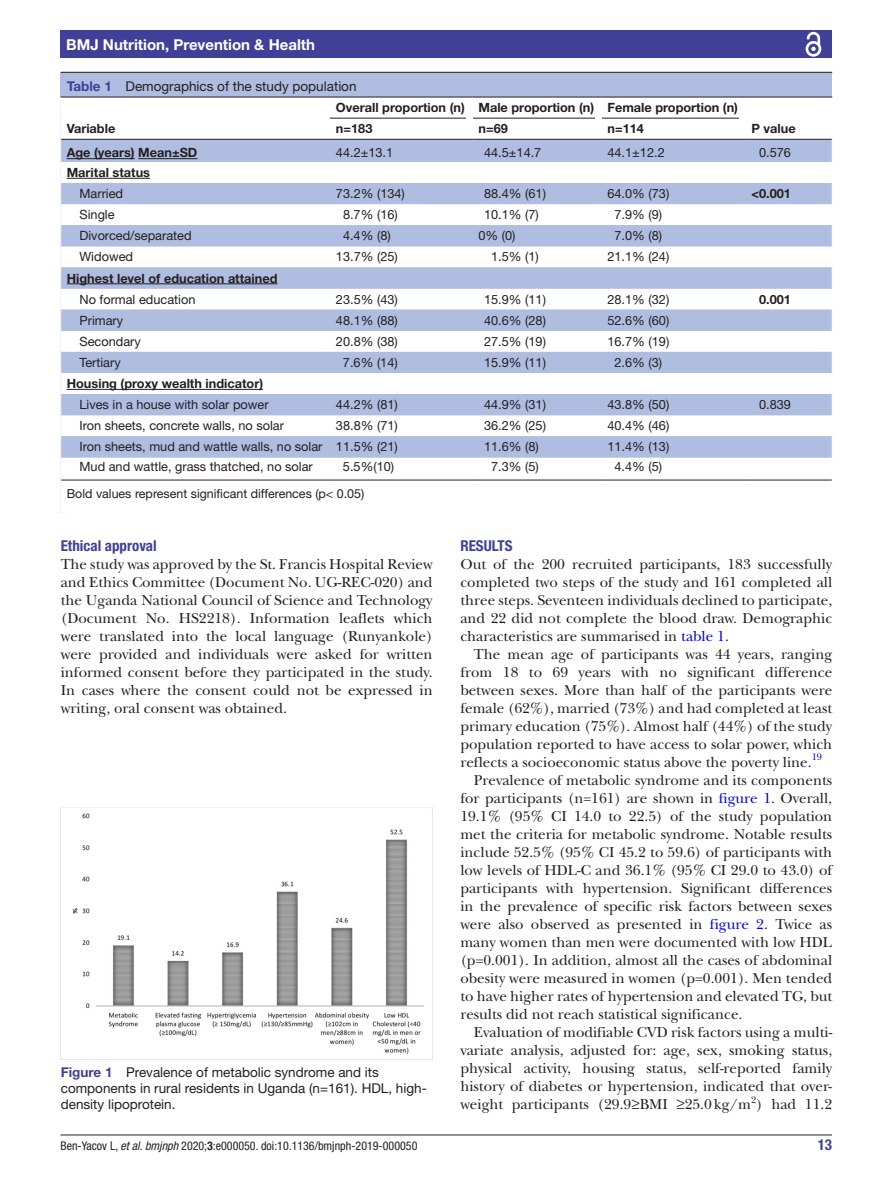
<style>
.page{position:relative;width:893px;height:1191px;background:#fff}
.page>*{position:absolute;margin:0;border:0;box-sizing:border-box;transform-origin:0 0}
.t1{font:15px/18px "New Baskerville";color:#231f20;text-align:justify}
.t2{font:700 15px "Helvetica Neue LT Std";color:#fff}
.t3{font:700 condensed 15px "Helvetica Neue LT Std";color:#414099}
.t4{font:13.5px/16.2px "Helvetica Neue LT Std";color:#231f20}
.t5{font:12.75px "Helvetica Neue LT Std";color:#231f20}
.t6{font:700 12.75px/21.1px "Helvetica Neue LT Std";color:#231f20}
.t7{font:12.45px "Helvetica Neue LT Std";color:#231f20}
.t8{font:condensed 12px "Helvetica Neue LT Std";color:#231f20}
.t9{font:9.9px "New Baskerville";color:#00f}
.t10{font:9.9px "New Baskerville";color:#231f20}
.s1{font-weight:700;color:#414099}
.s2{color:#00f}
.s3{font-style:italic}
.s4{font-weight:700}
</style>
<div class="page">
<hr style="left:61px;top:1134px;width:771px;height:1px;background:#231f20">
<div style="left:61px;top:31px;width:771px;height:27px;background:#414099"></div>
<svg style="left:804px;top:30px;width:19px;height:27px"></svg>
<div style="left:61px;top:73px;width:771px;height:440px;background:#afbde1"></div>
<hr style="left:61px;top:72px;width:771px;height:1px;background:#231f20">
<div style="left:61px;top:98px;width:771px;height:415px;background:#fff"></div>
<svg style="left:61px;top:140px;width:771px;height:317px"></svg>
<hr style="left:61px;top:139px;width:269px;height:1px;background:#231f20">
<hr style="left:745px;top:139px;width:87px;height:1px;background:#231f20">
<hr style="left:61px;top:97px;width:269px;height:1px;background:#231f20">
<hr style="left:330px;top:97px;width:142px;height:1px;background:#231f20">
<hr style="left:472px;top:97px;width:129px;height:1px;background:#231f20">
<hr style="left:601px;top:97px;width:144px;height:1px;background:#231f20">
<hr style="left:745px;top:97px;width:87px;height:1px;background:#231f20">
<hr style="left:330px;top:118px;width:142px;height:1px;background:#231f20">
<hr style="left:330px;top:139px;width:142px;height:1px;background:#231f20">
<hr style="left:472px;top:118px;width:129px;height:1px;background:#231f20">
<hr style="left:472px;top:139px;width:129px;height:1px;background:#231f20">
<hr style="left:601px;top:118px;width:144px;height:1px;background:#231f20">
<hr style="left:601px;top:139px;width:144px;height:1px;background:#231f20">
<hr style="left:330px;top:479px;width:142px;height:1px;background:#231f20">
<hr style="left:472px;top:479px;width:129px;height:1px;background:#231f20">
<hr style="left:601px;top:479px;width:144px;height:1px;background:#231f20">
<hr style="left:61px;top:479px;width:269px;height:1px;background:#231f20">
<hr style="left:745px;top:479px;width:87px;height:1px;background:#231f20">
<svg style="left:60px;top:97px;width:1px;height:383px"></svg>
<hr style="left:67px;top:158px;width:68px;height:1px;background:#231f20">
<hr style="left:138px;top:158px;width:34px;height:1px;background:#231f20">
<svg style="left:172px;top:158px;width:25px;height:1px"></svg>
<hr style="left:67px;top:178px;width:83px;height:1px;background:#231f20">
<hr style="left:67px;top:283px;width:211px;height:1px;background:#231f20">
<hr style="left:67px;top:389px;width:196px;height:1px;background:#231f20">
<hr style="left:67px;top:497px;width:765px;height:2px;background:#fff">
<hr style="left:67px;top:512px;width:765px;height:1px;background:#fff">
<svg style="left:466px;top:116px;width:6px;height:4px"></svg>
<svg style="left:595px;top:116px;width:6px;height:4px"></svg>
<svg style="left:739px;top:116px;width:6px;height:4px"></svg>
<img style="left:61px;top:807px;width:372px;height:252px">
<p class="t2" style="left:66px;top:35px;width:250px">BMJ Nutrition, Prevention &amp; Health</p>
<p class="t4" style="left:67px;top:78px;width:291px"><span class="s1">Table 1</span> Demographics of the study population</p>
<p class="t6" style="left:67px;top:118px;width:50px">Variable</p>
<p class="t6" style="left:336px;top:97px;width:404px">Overall proportion (n) Male proportion (n) Female proportion (n) n=183</p>
<p class="t6" style="left:478px;top:118px;width:31px">n=69</p>
<p class="t6" style="left:607px;top:118px;width:38px">n=114</p>
<p class="t6" style="left:751px;top:118px;width:46px">P value</p>
<p class="t6" style="left:67px;top:142px;width:132px">Age (years) Mean±SD</p>
<p class="t5" style="left:336px;top:145px;width:59px">44.2±13.1</p>
<p class="t5" style="left:484px;top:145px;width:59px">44.5±14.7</p>
<p class="t5" style="left:607px;top:145px;width:59px">44.1±12.2</p>
<p class="t5" style="left:759px;top:145px;width:33px">0.576</p>
<p class="t6" style="left:67px;top:162px;width:85px">Marital status</p>
<p class="t5" style="left:79px;top:186px;width:45px">Married</p>
<p class="t5" style="left:336px;top:186px;width:70px">73.2% (134)</p>
<p class="t5" style="left:484px;top:186px;width:63px">88.4% (61)</p>
<p class="t5" style="left:607px;top:186px;width:63px">64.0% (73)</p>
<p class="t6" style="left:751px;top:183px;width:41px">&lt;0.001</p>
<p class="t5" style="left:79px;top:207px;width:37px">Single</p>
<p class="t5" style="left:343px;top:207px;width:56px">8.7% (16)</p>
<p class="t5" style="left:484px;top:207px;width:56px">10.1% (7)</p>
<p class="t5" style="left:614px;top:207px;width:49px">7.9% (9)</p>
<p class="t5" style="left:79px;top:228px;width:114px">Divorced/separated</p>
<p class="t5" style="left:343px;top:228px;width:49px">4.4% (8)</p>
<p class="t5" style="left:478px;top:228px;width:39px">0% (0)</p>
<p class="t5" style="left:614px;top:228px;width:49px">7.0% (8)</p>
<p class="t5" style="left:79px;top:249px;width:55px">Widowed</p>
<p class="t5" style="left:336px;top:249px;width:63px">13.7% (25)</p>
<p class="t5" style="left:491px;top:249px;width:49px">1.5% (1)</p>
<p class="t5" style="left:607px;top:249px;width:63px">21.1% (24)</p>
<p class="t6" style="left:67px;top:267px;width:212px">Highest level of education attained</p>
<p class="t5" style="left:79px;top:291px;width:117px">No formal education</p>
<p class="t5" style="left:336px;top:291px;width:63px">23.5% (43)</p>
<p class="t5" style="left:484px;top:291px;width:63px">15.9% (11)</p>
<p class="t5" style="left:607px;top:291px;width:63px">28.1% (32)</p>
<p class="t6" style="left:759px;top:288px;width:33px">0.001</p>
<p class="t5" style="left:79px;top:313px;width:45px">Primary</p>
<p class="t5" style="left:336px;top:313px;width:63px">48.1% (88)</p>
<p class="t5" style="left:484px;top:313px;width:63px">40.6% (28)</p>
<p class="t5" style="left:607px;top:313px;width:63px">52.6% (60)</p>
<p class="t5" style="left:79px;top:334px;width:63px">Secondary</p>
<p class="t5" style="left:336px;top:334px;width:63px">20.8% (38)</p>
<p class="t5" style="left:484px;top:334px;width:63px">27.5% (19)</p>
<p class="t5" style="left:607px;top:334px;width:63px">16.7% (19)</p>
<p class="t5" style="left:79px;top:355px;width:43px">Tertiary</p>
<p class="t5" style="left:343px;top:355px;width:56px">7.6% (14)</p>
<p class="t5" style="left:484px;top:355px;width:63px">15.9% (11)</p>
<p class="t5" style="left:614px;top:355px;width:49px">2.6% (3)</p>
<p class="t6" style="left:67px;top:373px;width:198px">Housing (proxy wealth indicator)</p>
<p class="t5" style="left:80px;top:397px;width:191px">Lives in a house with solar power</p>
<p class="t5" style="left:336px;top:397px;width:63px">44.2% (81)</p>
<p class="t5" style="left:484px;top:397px;width:63px">44.9% (31)</p>
<p class="t5" style="left:607px;top:397px;width:63px">43.8% (50)</p>
<p class="t5" style="left:759px;top:397px;width:33px">0.839</p>
<p class="t5" style="left:79px;top:418px;width:206px">Iron sheets, concrete walls, no solar</p>
<p class="t5" style="left:336px;top:418px;width:63px">38.8% (71)</p>
<p class="t5" style="left:484px;top:418px;width:63px">36.2% (25)</p>
<p class="t5" style="left:607px;top:418px;width:63px">40.4% (46)</p>
<p class="t5" style="left:79px;top:439px;width:320px">Iron sheets, mud and wattle walls, no solar 11.5% (21)</p>
<p class="t5" style="left:484px;top:439px;width:56px">11.6% (8)</p>
<p class="t5" style="left:607px;top:439px;width:63px">11.4% (13)</p>
<p class="t5" style="left:79px;top:459px;width:235px">Mud and wattle, grass thatched, no solar</p>
<p class="t5" style="left:343px;top:459px;width:53px">5.5%(10)</p>
<p class="t5" style="left:491px;top:459px;width:49px">7.3% (5)</p>
<p class="t5" style="left:614px;top:459px;width:49px">4.4% (5)</p>
<p class="t7" style="left:67px;top:486px;width:299px">Bold values represent significant differences (p&lt; 0.05)</p>
<p class="t3" style="left:61px;top:536px;width:97px">Ethical approval</p>
<p class="t1" style="left:61px;top:555px;width:373px">The study was approved by the St. Francis Hospital Review and Ethics Committee (Document No. UG-REC-020) and the Uganda National Council of Science and Technology (Document No. HS2218). Information leaflets which were translated into the local language (Runyankole) were provided and individuals were asked for written informed consent before they participated in the study.<br>In cases where the consent could not be expressed in writing, oral consent was obtained.</p>
<p class="t4" style="left:61px;top:1063px;width:368px"><span class="s1">Figure 1</span> Prevalence of metabolic syndrome and its components in rural residents in Uganda (n=161). HDL, high&shy;density lipoprotein.</p>
<p class="t3" style="left:460px;top:536px;width:54px">Results</p>
<p class="t1" style="left:460px;top:555px;width:373px">Out of the 200 recruited participants, 183 successfully completed two steps of the study and 161 completed all three steps. Seventeen individuals declined to participate, and 22 did not complete the blood draw. Demographic characteristics are summarised in <span class="s2">table 1</span>.</p>
<p class="t1" style="left:460px;top:645px;width:373px;text-indent:13px">The mean age of participants was 44 years, ranging from 18 to 69 years with no significant difference between sexes. More than half of the participants were female (62%), married (73%) and had completed at least primary education (75%). Almost half (44%) of the study population reported to have access to solar power, which reflects a socioeconomic status above the poverty line.</p>
<p class="t9" style="left:812px;top:751px;width:12px">19</p>
<p class="t1" style="left:460px;top:771px;width:373px;text-indent:14px">Prevalence of metabolic syndrome and its components for participants (n=161) are shown in <span class="s2">figure 1</span>. Overall, 19.1% (95% CI 14.0 to 22.5) of the study population met the criteria for metabolic syndrome. Notable results include 52.5% (95% CI 45.2 to 59.6) of participants with low levels of HDL-C and 36.1% (95% CI 29.0 to 43.0) of participants with hypertension. Significant differences in the prevalence of specific risk factors between sexes were also observed as presented in <span class="s2">figure 2</span>. Twice as many women than men were documented with low HDL (p=0.001). In addition, almost all the cases of abdominal obesity were measured in women (p=0.001). Men tended to have higher rates of hypertension and elevated TG, but results did not reach statistical significance.</p>
<p class="t1" style="left:460px;top:1023px;width:373px;text-indent:14px">Evaluation of modifiable CVD risk factors using a multi&shy;variate analysis, adjusted for: age, sex, smoking status, physical activity, housing status, self-reported family history of diabetes or hypertension, indicated that over&shy;weight participants (29.9≥BMI ≥25.0kg/m ) had 11.2</p>
<p class="t10" style="left:751px;top:1093px;width:7px">2</p>
<p class="t8" style="left:61px;top:1138px;width:358px">Ben-Yacov L, <span class="s3">et al</span>. <span class="s3">bmjnph</span> 2020;<span class="s4">3</span>:e000050. doi:10.1136/bmjnph-2019-000050</p>
<p class="t3" style="left:818px;top:1135px;width:16px">13</p>
</div>
